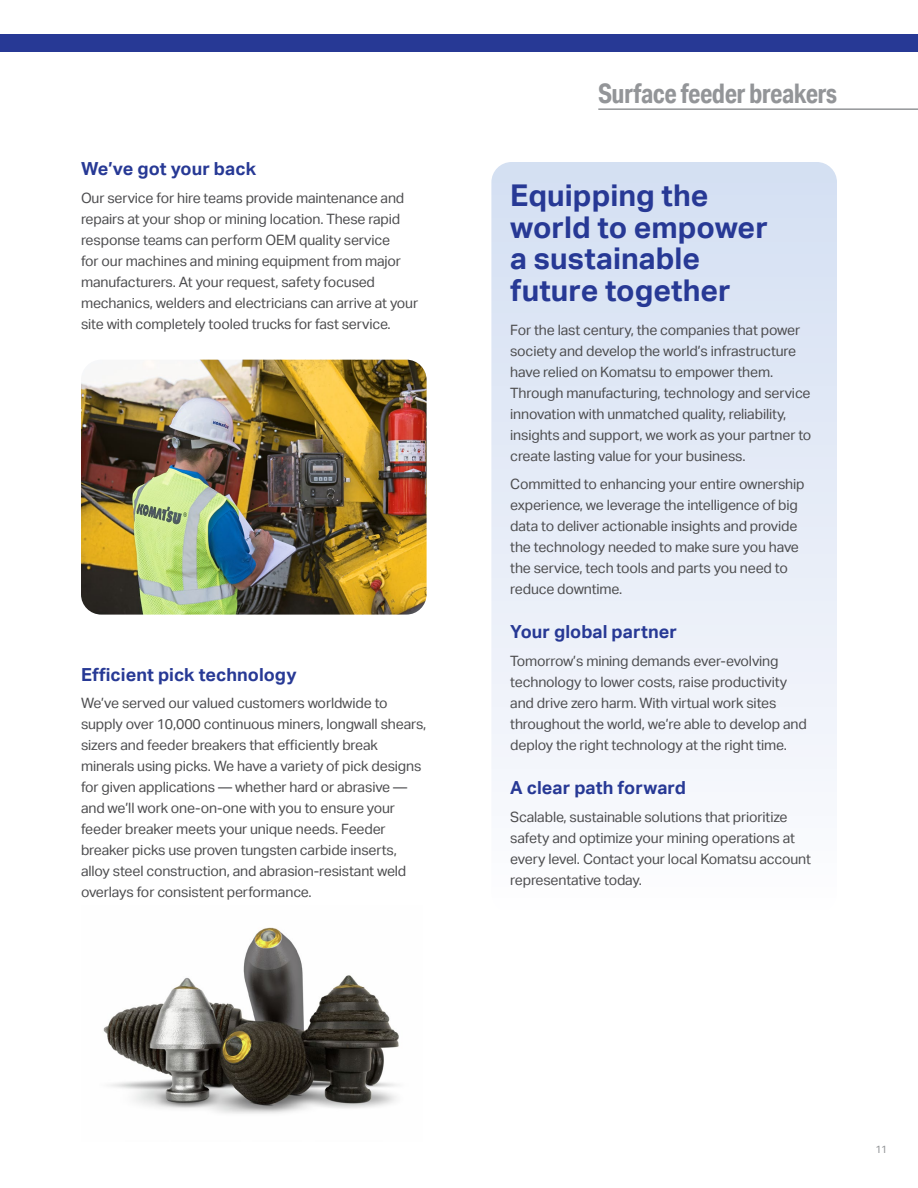
<style>
.page{position:relative;width:918px;height:1188px;background:#fff}
.page>*{position:absolute;margin:0;border:0;box-sizing:border-box;transform-origin:0 0}
.t1{font:700 30px/31.5px "Aktiv Grotesk";color:#273995}
.t2{font:700 27px "Aktiv Grotesk Cd";letter-spacing:-.02em;color:#939598}
.t3{font:700 18px "Aktiv Grotesk";letter-spacing:.005em;color:#273995}
.t4{font:14.25px/21px "Aktiv Grotesk";letter-spacing:-.01em;color:#4d4d4f}
.t5{font:10.5px "Aktiv Grotesk";color:#939598}
</style>
<div class="page">
<div style="left:0;top:34px;width:918px;height:17px;background:#273995"></div>
<hr style="left:598px;top:108px;width:320px;height:2px;background:#939598">
<img style="left:103px;top:927px;width:296px;height:187px">
<svg style="left:491px;top:162px;width:346px;height:619px"></svg>
<img style="left:81px;top:360px;width:346px;height:255px">
<p class="t3" style="left:81px;top:158px;width:177px">We’ve got your back</p>
<p class="t4" style="left:81px;top:187px;width:339px">Our service for hire teams provide maintenance and repairs at your shop or mining location. These rapid response teams can perform OEM quality service<br>for our machines and mining equipment from major manufacturers. At your request, safety focused mechanics, welders and electricians can arrive at your site with completely tooled trucks for fast service.</p>
<p class="t3" style="left:81px;top:664px;width:217px">Efficient pick technology</p>
<p class="t4" style="left:81px;top:693px;width:347px">We’ve served our valued customers worldwide to supply over 10,000 continuous miners, longwall shears, sizers and feeder breakers that efficiently break minerals using picks. We have a variety of pick designs for given applications — whether hard or abrasive — and we’ll work one-on-one with you to ensure your feeder breaker meets your unique needs. Feeder breaker picks use proven tungsten carbide inserts, alloy steel construction, and abrasion-resistant weld overlays for consistent performance.</p>
<h2 class="t2" style="left:598px;top:76px;width:240px">Surface feeder breakers</h2>
<h1 class="t1" style="left:510px;top:180px;width:259px">Equipping the world to empower a sustainable future together</h1>
<p class="t4" style="left:510px;top:320px;width:303px">For the last century, the companies that power society and develop the world’s infrastructure have relied on Komatsu to empower them.<br>Through manufacturing, technology and service innovation with unmatched quality, reliability, insights and support, we work as your partner to create lasting value for your business.</p>
<p class="t4" style="left:510px;top:474px;width:296px">Committed to enhancing your entire ownership experience, we leverage the intelligence of big data to deliver actionable insights and provide the technology needed to make sure you have the service, tech tools and parts you need to reduce downtime.</p>
<p class="t3" style="left:510px;top:622px;width:168px">Your global partner</p>
<p class="t4" style="left:510px;top:651px;width:298px">Tomorrow’s mining demands ever-evolving technology to lower costs, raise productivity and drive zero harm. With virtual work sites throughout the world, we’re able to develop and deploy the right technology at the right time.</p>
<p class="t3" style="left:510px;top:778px;width:177px">A clear path forward</p>
<p class="t4" style="left:510px;top:807px;width:302px">Scalable, sustainable solutions that prioritize safety and optimize your mining operations at every level. Contact your local Komatsu account representative today.</p>
<p class="t5" style="left:875px;top:1143px;width:13px">11</p>
</div>
